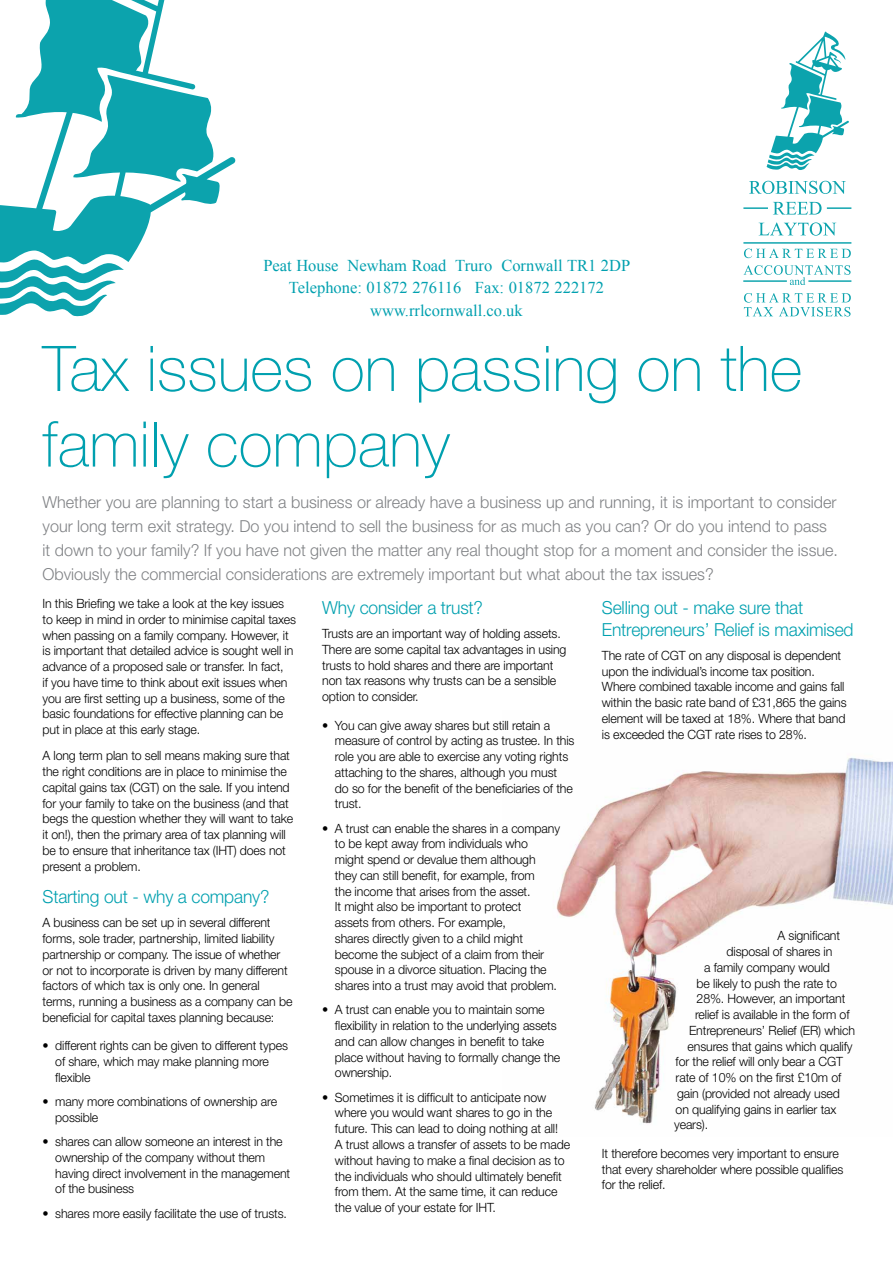
<style>
.page{position:relative;width:893px;height:1263px;background:#fff}
.page>*{position:absolute;margin:0;border:0;box-sizing:border-box;transform-origin:0 0}
.t1{font:100 63px/75.6px "Helvetica Neue";color:#00a0af}
.t2{font:300 18px/21.6px "Helvetica Neue";letter-spacing:-.01em;color:#00a0af}
.t3{font:300 16.5px/24px "Helvetica Neue";color:#808285}
.t4{font:16.5px/22.5px "Times New Roman";color:#00a0af;text-align:center}
.t5{font:300 12.75px/15.8px "Helvetica Neue";letter-spacing:-.01em;color:#000}
</style>
<div class="page">
<img style="left:556px;top:757px;width:337px;height:367px">
<svg style="left:0;top:0;width:235px;height:262px"></svg>
<svg style="left:0;top:258px;width:124px;height:58px"></svg>
<svg style="left:749px;top:181px;width:97px;height:13px"></svg>
<svg style="left:773px;top:202px;width:48px;height:13px"></svg>
<svg style="left:759px;top:222px;width:77px;height:14px"></svg>
<svg style="left:744px;top:249px;width:107px;height:9px"></svg>
<svg style="left:743px;top:265px;width:108px;height:20px"></svg>
<svg style="left:744px;top:293px;width:107px;height:23px"></svg>
<hr style="left:743px;top:242px;width:108px;height:2px;background:#0ca3ad">
<hr style="left:808px;top:280px;width:43px;height:2px;background:#0ca3ad">
<hr style="left:743px;top:280px;width:44px;height:2px;background:#0ca3ad">
<hr style="left:827px;top:207px;width:24px;height:2px;background:#0ca3ad">
<hr style="left:743px;top:207px;width:25px;height:2px;background:#0ca3ad">
<svg style="left:767px;top:32px;width:82px;height:138px"></svg>
<p class="t4" style="left:263px;top:254px;width:368px">Peat House Newham Road Truro Cornwall TR1 2DP<br>Telephone: 01872 276116 Fax: 01872 222172 www.rrlcornwall.co.uk</p>
<h1 class="t1" style="left:43px;top:331px;width:761px">Tax issues on passing on the family company</h1>
<p class="t3" style="left:43px;top:489px;width:797px">Whether you are planning to start a business or already have a business up and running, it is important to consider your long term exit strategy. Do you intend to sell the business for as much as you can? Or do you intend to pass it down to your family? If you have not given the matter any real thought stop for a moment and consider the issue.<br>Obviously the commercial considerations are extremely important but what about the tax issues?</p>
<p class="t5" style="left:43px;top:595px;width:255px">In this Briefing we take a look at the key issues to keep in mind in order to minimise capital taxes when passing on a family company. However, it is important that detailed advice is sought well in advance of a proposed sale or transfer. In fact,<br>if you have time to think about exit issues when you are first setting up a business, some of the basic foundations for effective planning can be put in place at this early stage.</p>
<p class="t5" style="left:43px;top:748px;width:252px">A long term plan to sell means making sure that the right conditions are in place to minimise the capital gains tax (CGT) on the sale. If you intend for your family to take on the business (and that begs the question whether they will want to take it on!), then the primary area of tax planning will be to ensure that inheritance tax (IHT) does not present a problem.</p>
<h2 class="t2" style="left:43px;top:885px;width:228px">Starting out - why a company?</h2>
<p class="t5" style="left:43px;top:914px;width:251px">A business can be set up in several different forms, sole trader, partnership, limited liability partnership or company. The issue of whether or not to incorporate is driven by many different factors of which tax is only one. In general terms, running a business as a company can be beneficial for capital taxes planning because:</p>
<p class="t5" style="left:55px;top:1037px;width:234px;text-indent:-13px">• different rights can be given to different types of share, which may make planning more flexible</p>
<p class="t5" style="left:55px;top:1093px;width:223px;text-indent:-13px">• many more combinations of ownership are possible</p>
<p class="t5" style="left:55px;top:1133px;width:236px;text-indent:-13px">• shares can allow someone an interest in the ownership of the company without them having direct involvement in the management of the business</p>
<p class="t5" style="left:43px;top:1205px;width:246px">• shares more easily facilitate the use of trusts.</p>
<h2 class="t2" style="left:322px;top:596px;width:162px">Why consider a trust?</h2>
<p class="t5" style="left:322px;top:625px;width:246px">Trusts are an important way of holding assets.<br>There are some capital tax advantages in using trusts to hold shares and there are important non tax reasons why trusts can be a sensible option to consider.</p>
<p class="t5" style="left:335px;top:717px;width:241px;text-indent:-13px">• You can give away shares but still retain a measure of control by acting as trustee. In this role you are able to exercise any voting rights attaching to the shares, although you must<br>do so for the benefit of the beneficiaries of the trust.</p>
<p class="t5" style="left:335px;top:820px;width:227px;text-indent:-13px">• A trust can enable the shares in a company to be kept away from individuals who might spend or devalue them although they can still benefit, for example, from<br>the income that arises from the asset.<br>It might also be important to protect<br>assets from others. For example,<br>shares directly given to a child might become the subject of a claim from their spouse in a divorce situation. Placing the shares into a trust may avoid that problem.</p>
<p class="t5" style="left:335px;top:1002px;width:227px;text-indent:-13px">• A trust can enable you to maintain some flexibility in relation to the underlying assets and can allow changes in benefit to take place without having to formally change the ownership.</p>
<p class="t5" style="left:335px;top:1089px;width:237px;text-indent:-13px">• Sometimes it is difficult to anticipate now where you would want shares to go in the future. This can lead to doing nothing at all!<br>A trust allows a transfer of assets to be made without having to make a final decision as to the individuals who should ultimately benefit from them. At the same time, it can reduce the value of your estate for IHT.</p>
<h2 class="t2" style="left:602px;top:596px;width:253px">Selling out - make sure that<br>Entrepreneurs’ Relief is maximised</h2>
<p class="t5" style="left:602px;top:647px;width:246px">The rate of CGT on any disposal is dependent upon the individual’s income tax position.<br>Where combined taxable income and gains fall within the basic rate band of £31,865 the gains element will be taxed at 18%. Where that band is exceeded the CGT rate rises to 28%.</p>
<p class="t5" style="left:778px;top:928px;width:64px">A significant</p>
<p class="t5" style="left:727px;top:943px;width:107px">disposal of shares in</p>
<p class="t5" style="left:704px;top:959px;width:127px">a family company would</p>
<p class="t5" style="left:697px;top:975px;width:142px">be likely to push the rate to</p>
<p class="t5" style="left:697px;top:991px;width:150px">28%. However, an important</p>
<p class="t5" style="left:695px;top:1006px;width:156px">relief is available in the form of</p>
<p class="t5" style="left:689px;top:1022px;width:167px">Entrepreneurs’ Relief (ER) which</p>
<p class="t5" style="left:688px;top:1038px;width:166px">ensures that gains which qualify</p>
<p class="t5" style="left:676px;top:1054px;width:169px">for the relief will only bear a CGT</p>
<p class="t5" style="left:676px;top:1069px;width:167px">rate of 10% on the first £10m of</p>
<p class="t5" style="left:677px;top:1085px;width:164px">gain (provided not already used</p>
<p class="t5" style="left:676px;top:1101px;width:162px">on qualifying gains in earlier tax</p>
<p class="t5" style="left:674px;top:1116px;width:36px">years).</p>
<p class="t5" style="left:602px;top:1145px;width:243px">It therefore becomes very important to ensure that every shareholder where possible qualifies for the relief.</p>
</div>
